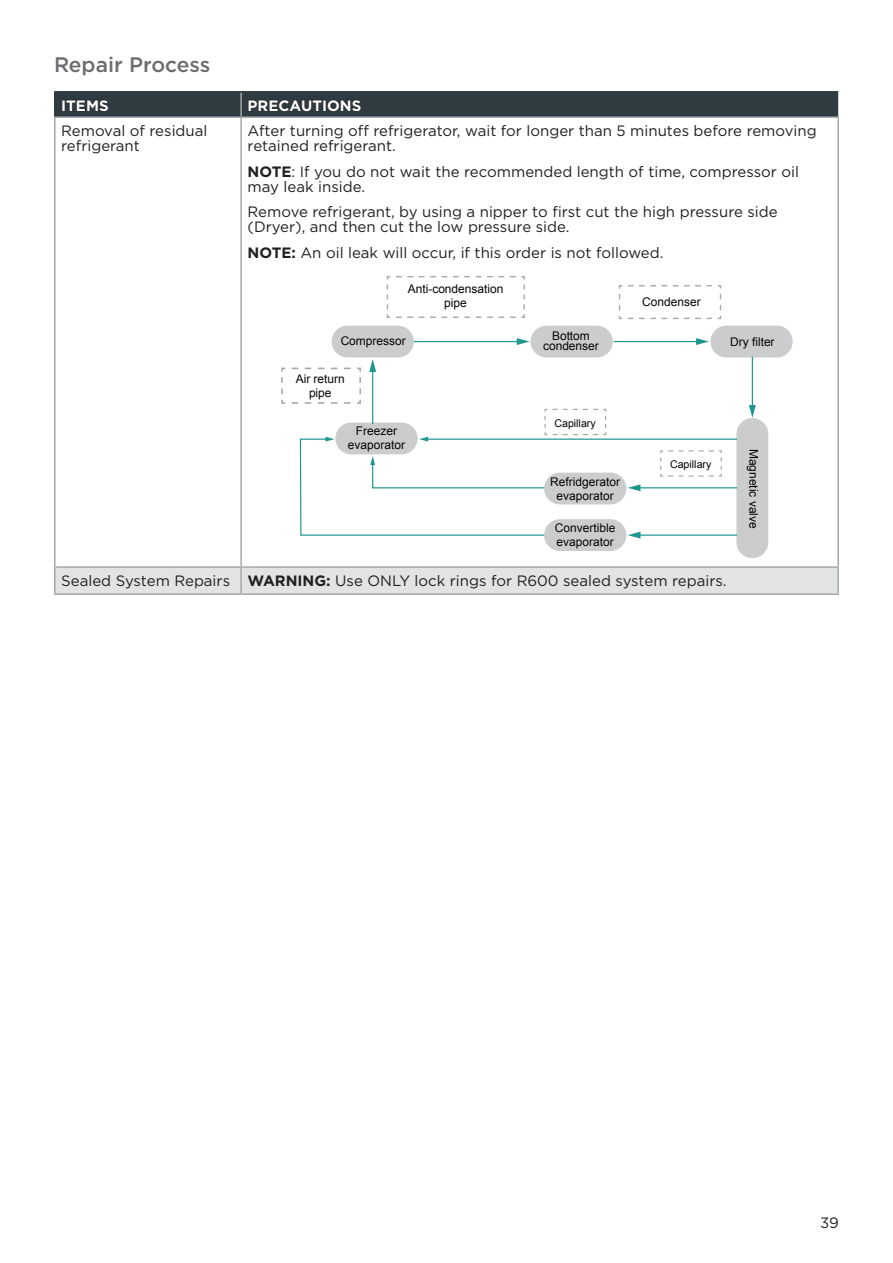
<style>
.page{position:relative;width:893px;height:1263px;background:#fff}
.page>*{position:absolute;margin:0;border:0;box-sizing:border-box;transform-origin:0 0}
.t1{font:500 21px "Gotham";color:#6c6d70}
.t2{font:15px/15px "Gotham";color:#231f20}
.t3{font:700 15px "Gotham";color:#fff}
.t4{font:12px/14.4px "Arial";color:#050504;text-align:center}
.t5{font:10.65px "Arial";color:#050504}
.s1{font-weight:700}
</style>
<div class="page">
<div style="left:56px;top:568px;width:781px;height:25px;background:#e2e4e2"></div>
<hr style="left:54px;top:116px;width:187px;height:2px;background:#a5a8ab">
<hr style="left:54px;top:118px;width:2px;height:448px;background:#a5a8ab">
<hr style="left:54px;top:566px;width:187px;height:2px;background:#a5a8ab">
<hr style="left:54px;top:568px;width:2px;height:25px;background:#a5a8ab">
<hr style="left:54px;top:593px;width:187px;height:2px;background:#a5a8ab">
<hr style="left:241px;top:116px;width:598px;height:2px;background:#a5a8ab">
<hr style="left:240px;top:118px;width:2px;height:448px;background:#a5a8ab">
<hr style="left:837px;top:118px;width:2px;height:448px;background:#a5a8ab">
<hr style="left:241px;top:566px;width:598px;height:2px;background:#a5a8ab">
<hr style="left:240px;top:568px;width:2px;height:25px;background:#a5a8ab">
<hr style="left:837px;top:568px;width:2px;height:25px;background:#a5a8ab">
<hr style="left:241px;top:593px;width:598px;height:2px;background:#a5a8ab">
<hr style="left:54px;top:91px;width:187px;height:2px;background:#2f3b41">
<hr style="left:54px;top:93px;width:2px;height:23px;background:#2f3b41">
<hr style="left:241px;top:91px;width:597px;height:2px;background:#2f3b41">
<svg style="left:55px;top:92px;width:783px;height:25px;background:#313c42"></svg>
<div style="left:544px;top:473px;width:82px;height:31px;background:#cbccce;border-radius:16px"></div>
<div style="left:544px;top:519px;width:82px;height:32px;background:#cbccce;border-radius:16px"></div>
<div style="left:736px;top:418px;width:32px;height:140px;background:#cbccce;border-radius:16px"></div>
<div style="left:332px;top:326px;width:82px;height:31px;background:#cbccce;border-radius:16px"></div>
<div style="left:530px;top:326px;width:83px;height:31px;background:#cbccce;border-radius:16px"></div>
<div style="left:710px;top:326px;width:83px;height:31px;background:#cbccce;border-radius:16px"></div>
<hr style="left:414px;top:341px;width:105px;height:1px;background:#1d968e">
<svg style="left:517px;top:338px;width:13px;height:7px"></svg>
<hr style="left:426px;top:439px;width:311px;height:1px;background:#1d968e">
<hr style="left:638px;top:487px;width:99px;height:1px;background:#1d968e">
<svg style="left:628px;top:484px;width:12px;height:7px"></svg>
<hr style="left:638px;top:534px;width:99px;height:2px;background:#1d968e">
<svg style="left:628px;top:532px;width:12px;height:6px"></svg>
<hr style="left:614px;top:341px;width:84px;height:1px;background:#1d968e">
<svg style="left:696px;top:338px;width:13px;height:7px"></svg>
<hr style="left:752px;top:357px;width:1px;height:50px;background:#1d968e">
<svg style="left:749px;top:405px;width:7px;height:13px"></svg>
<svg style="left:386px;top:276px;width:139px;height:42px"></svg>
<svg style="left:618px;top:285px;width:104px;height:34px"></svg>
<svg style="left:660px;top:450px;width:62px;height:27px"></svg>
<svg style="left:281px;top:359px;width:326px;height:177px"></svg>
<h1 class="t1" style="left:54px;top:52px;width:158px">Repair Process</h1>
<p class="t3" style="left:61px;top:97px;width:49px">ITEMS</p>
<p class="t3" style="left:248px;top:97px;width:115px">PRECAUTIONS</p>
<p class="t2" style="left:61px;top:123px;width:148px">Removal of residual refrigerant</p>
<p class="t2" style="left:248px;top:123px;width:571px">After turning off refrigerator, wait for longer than 5 minutes before removing retained refrigerant.</p>
<p class="t2" style="left:248px;top:164px;width:553px"><span class="s1">NOTE</span>: If you do not wait the recommended length of time, compressor oil may leak inside.</p>
<p class="t2" style="left:248px;top:204px;width:532px">Remove refrigerant, by using a nipper to first cut the high pressure side (Dryer), and then cut the low pressure side.</p>
<p class="t2" style="left:248px;top:245px;width:417px"><span class="s1">NOTE:</span> An oil leak will occur, if this order is not followed.</p>
<p class="t4" style="left:408px;top:281px;width:97px">Anti-condensation pipe</p>
<p class="t4" style="left:341px;top:334px;width:67px">Compressor</p>
<p class="t4" style="left:543px;top:331px;width:57px;line-height:9.4px">Bottom condenser</p>
<p class="t4" style="left:296px;top:371px;width:51px">Air return pipe</p>
<p class="t4" style="left:348px;top:423px;width:59px">Freezer evaporator</p>
<p class="t5" style="left:554px;top:416px;width:43px">Capillary</p>
<p class="t4" style="left:550px;top:475px;width:71px">Refridgerator evaporator</p>
<p class="t4" style="left:555px;top:521px;width:62px;text-align:left">Convertible evaporator</p>
<p class="t4" style="left:642px;top:295px;width:60px">Condenser</p>
<p class="t4" style="left:730px;top:334px;width:46px">Dry filter</p>
<p class="t5" style="left:670px;top:457px;width:43px">Capillary</p>
<p class="t4" style="left:761px;top:449px;width:81px;rotate:90deg">Magnetic valve</p>
<p class="t2" style="left:61px;top:573px;width:667px">Sealed System Repairs <span class="s1">WARNING:</span> Use ONLY lock rings for R600 sealed system repairs.</p>
<p class="t2" style="left:820px;top:1214px;width:20px">39</p>
</div>
